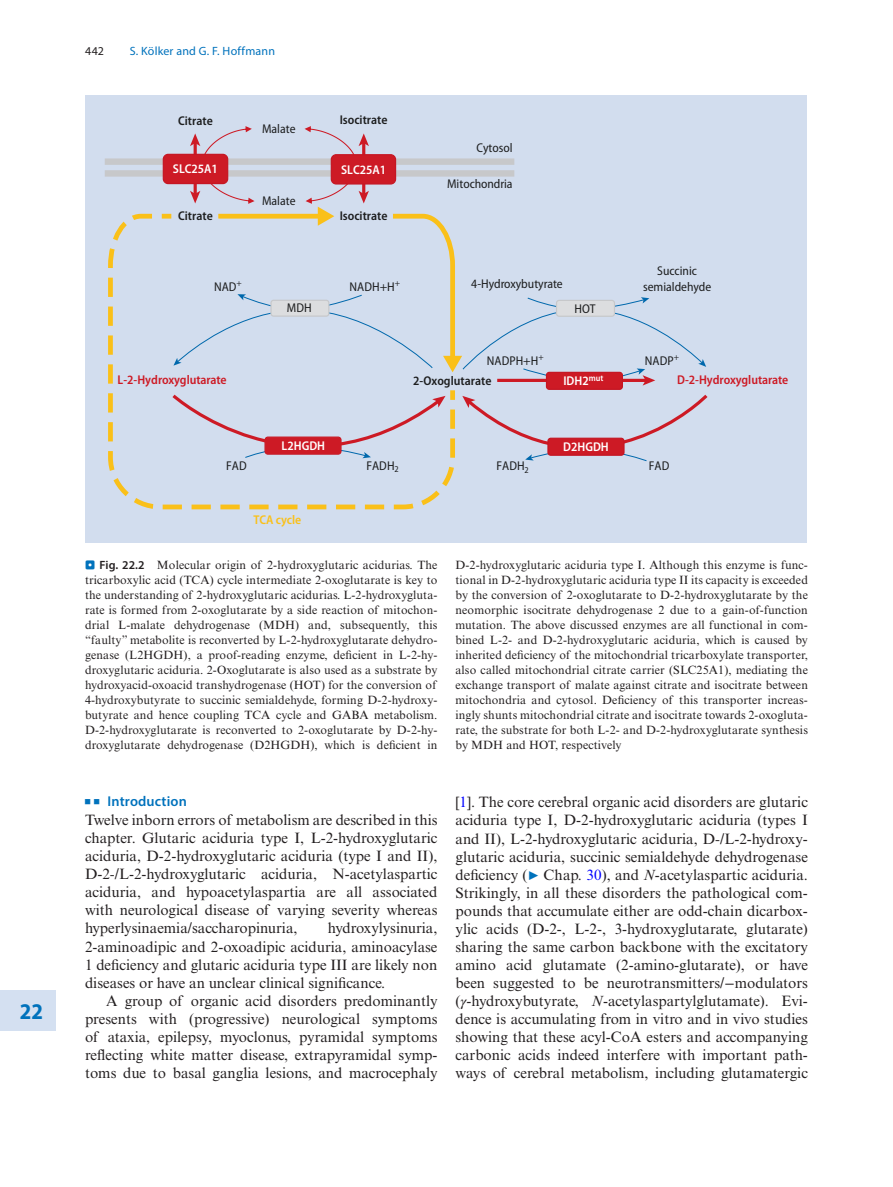
<style>
.page{position:relative;width:893px;height:1187px;background:#fff}
.page>*{position:absolute;margin:0;border:0;box-sizing:border-box;transform-origin:0 0}
.t1{font:700 semi-condensed 22.5px "Myriad Pro";color:#0072bc}
.Text{font:15px/18px "Times New Roman MT Std";color:#231f20;text-align:justify}
.Text_flush{font:15px/18px "Times New Roman MT Std";color:#231f20;text-align:justify}
.t2{font:600 14.25px "Myriad Pro";letter-spacing:.01em;color:#0072bc}
.t3{font:semi-condensed 12.75px/15.3px "Myriad Pro";color:#1d1e1f;text-align:center}
.t4{font:600 semi-condensed 12.75px "Myriad Pro";color:#1d1e1f}
.t5{font:600 semi-condensed 12.75px "Myriad Pro";color:#cd1a25}
.t6{font:600 semi-condensed 12.75px "Myriad Pro";color:#fff}
.t7{font:600 semi-condensed 12.75px "Myriad Pro";color:#fac019}
.t8{font:12px/15px "Times New Roman MT Std";letter-spacing:.01em;color:#231f20;text-align:justify}
.t9{font:12px "Myriad Pro";letter-spacing:.02em;color:#0072bc}
.t10{font:12px "Myriad Pro";color:#231f20}
.s1{font-family:"Blik Buttons";color:#0072bc}
.s2{font-family:"Myriad Pro";font-weight:600}
.s3{font-family:"Blik Buttons";font-weight:400}
.s4{font-family:"STIX General"}
.s5{color:#00f}
.s6{font-style:italic}
.s7{font-family:"STIX General";font-style:italic}
</style>
<div class="page">
<div style="left:0;top:990px;width:55px;height:40px;background:#d4e0f1"></div>
<div style="left:86px;top:95px;width:721px;height:447px;background:#d2ddee"></div>
<svg style="left:462px;top:394px;width:246px;height:68px"></svg>
<div style="left:548px;top:438px;width:76px;height:17px;background:#cd1a25;border-radius:3px"></div>
<div style="left:547px;top:437px;width:78px;height:19px;border:1px solid #c51623;border-radius:3px"></div>
<div style="left:546px;top:372px;width:76px;height:17px;background:#cd1a25;border-radius:3px"></div>
<div style="left:546px;top:372px;width:77px;height:18px;border:1px solid #c51623;border-radius:3px"></div>
<div style="left:105px;top:170px;width:409px;height:7px;background:#c7c8ca"></div>
<div style="left:105px;top:158px;width:409px;height:7px;background:#c7c8ca"></div>
<svg style="left:190px;top:126px;width:65px;height:78px"></svg>
<div style="left:163px;top:154px;width:65px;height:29px;background:#cd1a25;border-radius:5px"></div>
<div style="left:163px;top:154px;width:65px;height:30px;border:1px solid #c51623;border-radius:5px"></div>
<div style="left:331px;top:155px;width:65px;height:29px;background:#cd1a25;border-radius:5px"></div>
<div style="left:331px;top:154px;width:65px;height:30px;border:1px solid #c51623;border-radius:5px"></div>
<svg style="left:108px;top:213px;width:347px;height:297px"></svg>
<svg style="left:157px;top:213px;width:298px;height:150px"></svg>
<svg style="left:443px;top:297px;width:263px;height:88px"></svg>
<hr style="left:218px;top:214px;width:103px;height:4px;background:#fac019">
<svg style="left:305px;top:126px;width:64px;height:100px"></svg>
<svg style="left:170px;top:392px;width:275px;height:113px"></svg>
<div style="left:265px;top:437px;width:76px;height:17px;background:#cd1a25;border-radius:3px"></div>
<h1 class="t1" style="left:20px;top:996px;width:25px">22</h1>
<p class="t10" style="left:85px;top:44px;width:20px">442</p>
<p class="t9" style="left:130px;top:44px;width:147px">S. Kölker and G. F. Hoffmann</p>
<p class="t4" style="left:178px;top:113px;width:36px">Citrate</p>
<p class="t4" style="left:340px;top:112px;width:49px">Isocitrate</p>
<p class="t3" style="left:262px;top:121px;width:35px">Malate</p>
<p class="t6" style="left:173px;top:161px;width:46px">SLC25A1</p>
<p class="t6" style="left:341px;top:161px;width:47px">SLC25A1</p>
<p class="t3" style="left:262px;top:193px;width:35px">Malate</p>
<p class="t4" style="left:178px;top:208px;width:36px">Citrate</p>
<p class="t4" style="left:340px;top:207px;width:49px">Isocitrate</p>
<p class="t3" style="left:476px;top:140px;width:38px">Cytosol</p>
<p class="t3" style="left:447px;top:176px;width:67px">Mitochondria</p>
<p class="t3" style="left:214px;top:279px;width:29px">NAD<sup>+</sup></p>
<p class="t3" style="left:350px;top:279px;width:52px">NADH+H<sup>+</sup></p>
<p class="t3" style="left:287px;top:300px;width:26px">MDH</p>
<p class="t3" style="left:471px;top:275px;width:93px">4-Hydroxybutyrate</p>
<p class="t3" style="left:643px;top:263px;width:70px">Succinic semialdehyde</p>
<p class="t3" style="left:574px;top:300px;width:23px">HOT</p>
<p class="t5" style="left:118px;top:371px;width:110px">L-2-Hydroxyglutarate</p>
<p class="t3" style="left:487px;top:353px;width:58px">NADPH+H<sup>+</sup></p>
<p class="t3" style="left:645px;top:353px;width:36px">NADP<sup>+</sup></p>
<p class="t6" style="left:563px;top:373px;width:42px">IDH2<sup>mut</sup></p>
<p class="t5" style="left:677px;top:371px;width:113px">D-2-Hydroxyglutarate</p>
<p class="t4" style="left:413px;top:373px;width:80px">2-Oxoglutarate</p>
<p class="t6" style="left:282px;top:437px;width:45px">L2HGDH</p>
<p class="t3" style="left:226px;top:457px;width:22px">FAD</p>
<p class="t3" style="left:367px;top:457px;width:34px">FADH<sub>2</sub></p>
<p class="t7" style="left:254px;top:512px;width:49px">TCA cycle</p>
<p class="t6" style="left:563px;top:439px;width:47px">D2HGDH</p>
<p class="t3" style="left:497px;top:458px;width:34px">FADH<sub>2</sub></p>
<p class="t3" style="left:649px;top:458px;width:22px">FAD</p>
<p class="t8" style="left:85px;top:557px;width:354px"><span class="s1">..</span> <span class="s2">Fig. 22.2</span> Molecular origin of 2-hydroxyglutaric acidurias. The tricarboxylic acid (TCA) cycle intermediate 2-oxoglutarate is key to the understanding of 2-hydroxyglutaric acidurias. L-2-hydroxygluta&shy;rate is formed from 2-oxoglutarate by a side reaction of mitochon&shy;drial L-malate dehydrogenase (MDH) and, subsequently, this “faulty” metabolite is reconverted by L-2-hydroxyglutarate dehydro&shy;genase (L2HGDH), a proof-reading enzyme, deficient in L-2-hy&shy;droxyglutaric aciduria. 2-Oxoglutarate is also used as a substrate by hydroxyacid-oxoacid transhydrogenase (HOT) for the conversion of 4-hydroxybutyrate to succinic semialdehyde, forming D-2-hydroxy&shy;butyrate and hence coupling TCA cycle and GABA metabolism.<br>D-2-hydroxyglutarate is reconverted to 2-oxoglutarate by D-2-hy&shy;droxyglutarate dehydrogenase (D2HGDH), which is deficient in</p>
<p class="t8" style="left:455px;top:557px;width:354px">D-2-hydroxyglutaric aciduria type I. Although this enzyme is func&shy;tional in D-2-hydroxyglutaric aciduria type II its capacity is exceeded by the conversion of 2-oxoglutarate to D-2-hydroxyglutarate by the neomorphic isocitrate dehydrogenase 2 due to a gain-of-function mutation. The above discussed enzymes are all functional in com&shy;bined L-2- and D-2-hydroxyglutaric aciduria, which is caused by inherited deficiency of the mitochondrial tricarboxylate transporter, also called mitochondrial citrate carrier (SLC25A1), mediating the exchange transport of malate against citrate and isocitrate between mitochondria and cytosol. Deficiency of this transporter increas&shy;ingly shunts mitochondrial citrate and isocitrate towards 2-oxogluta&shy;rate, the substrate for both L-2- and D-2-hydroxyglutarate synthesis by MDH and HOT, respectively</p>
<p class="t2" style="left:85px;top:792px;width:103px"><span class="s3">k</span>Introduction</p>
<p class="Text_flush" style="left:85px;top:811px;width:354px">Twelve inborn errors of metabolism are described in this chapter. Glutaric aciduria type I, L-2-hydroxyglutaric aciduria, D-2-hydroxyglutaric aciduria (type I and II), D-2<span class="s4">-</span>/L-2-hydroxyglutaric aciduria, N-acetylaspartic aciduria, and hypoacetylaspartia are all associated with neurological disease of varying severity whereas hyperlysinaemia/saccharopinuria,</p>
<p class="Text_flush" style="left:85px;top:919px;width:354px;text-indent:243px">hydroxylysinuria, 2-aminoadipic and 2-oxoadipic aciduria, aminoacylase 1 deficiency and glutaric aciduria type III are likely non diseases or have an unclear clinical significance.</p>
<p class="Text" style="left:85px;top:991px;width:354px;text-indent:21px">A group of organic acid disorders predominantly presents with (progressive) neurological symptoms of ataxia, epilepsy, myoclonus, pyramidal symptoms reflecting white matter disease, extrapyramidal symp&shy;toms due to basal ganglia lesions, and macrocephaly</p>
<p class="Text" style="left:455px;top:793px;width:354px">[<span class="s5">1</span>]. The core cerebral organic acid disorders are glutaric aciduria type I, D-2-hydroxyglutaric aciduria (types I and II), L-2-hydroxyglutaric aciduria, D<span class="s4">-</span>/L-2-hydroxy&shy;glutaric aciduria, succinic semialdehyde dehydrogenase deficiency (<span class="s1">7</span> Chap. <span class="s5">30</span>), and <span class="s6">N</span>-acetylaspartic aciduria.<br>Strikingly, in all these disorders the pathological com&shy;pounds that accumulate either are odd-chain dicarbox&shy;ylic acids (D-2-, L-2-, 3-hydroxyglutarate, glutarate) sharing the same carbon backbone with the excitatory amino acid glutamate (2-amino-glutarate), or have been suggested to be neurotransmitters/<span class="s4">−</span>modulators (<span class="s7">γ</span>-hydroxybutyrate, <span class="s6">N</span>-acetylaspartylglutamate). Evi&shy;dence is accumulating from in vitro and in vivo studies showing that these acyl-CoA esters and accompanying carbonic acids indeed interfere with important path&shy;ways of cerebral metabolism, including glutamatergic</p>
</div>
